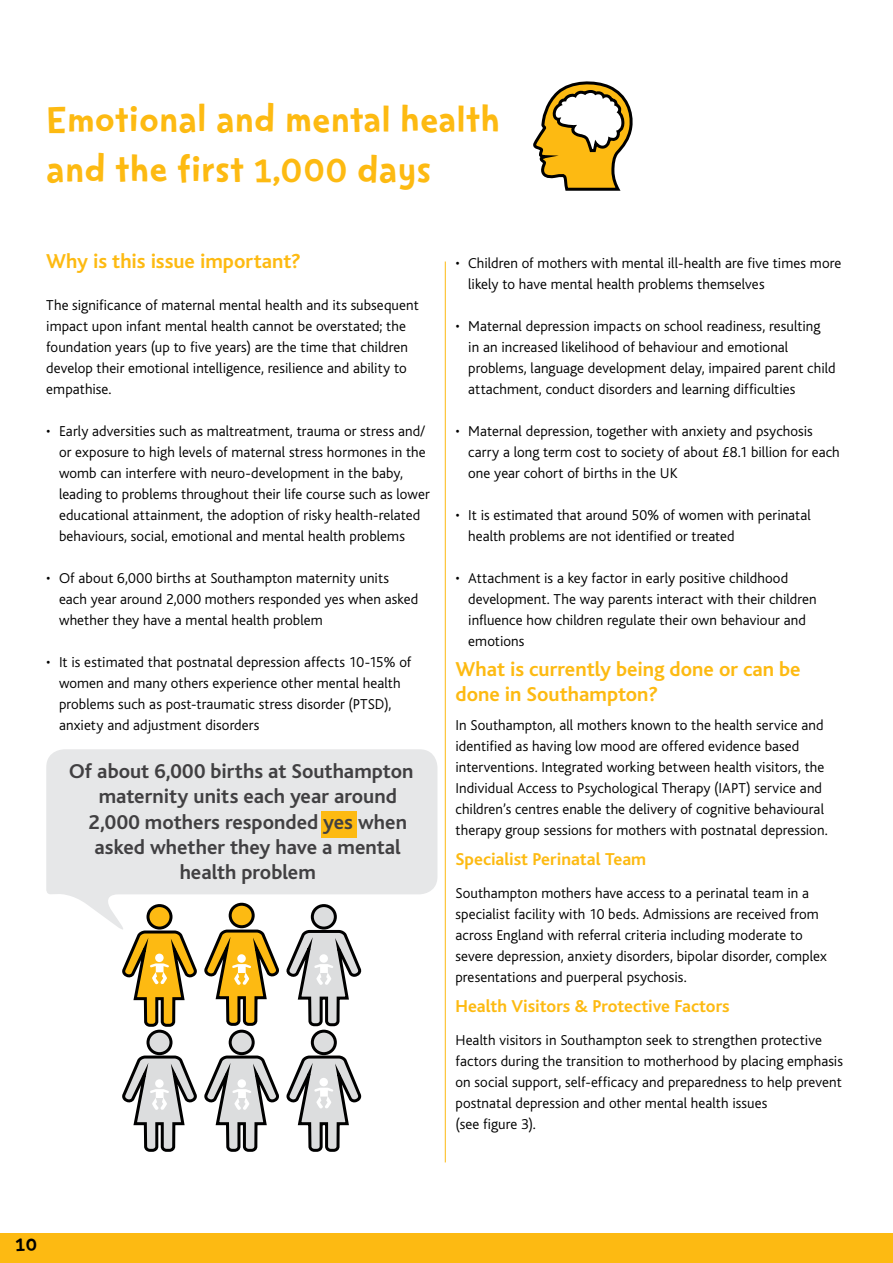
<style>
.page{position:relative;width:893px;height:1263px;background:#fff}
.page>*{position:absolute;margin:0;border:0;box-sizing:border-box;transform-origin:0 0}
.t1{font:42px/50.4px "Change 4 Life Text";color:#fdba12}
.t2{font:22.5px "Change 4 Life Text";color:#000}
.t3{font:700 21px "Bliss";color:#414042}
.t4{font:700 21px/25.2px "Bliss";color:#fdba12}
.t5{font:700 18px "Bliss";color:#fdba12}
.t6{font:300 15px/21px "Bliss";letter-spacing:.005em;color:#000}
</style>
<div class="page">
<div style="left:0;top:1233px;width:893px;height:30px;background:#fdba12"></div>
<hr style="left:445px;top:261px;width:1px;height:901px;background:#fdba12">
<svg style="left:533px;top:81px;width:100px;height:110px"></svg>
<svg style="left:148px;top:1031px;width:23px;height:23px"></svg>
<div style="left:146px;top:1030px;width:27px;height:25px;border:3px solid #000;border-radius:50%"></div>
<div style="left:230px;top:1031px;width:23px;height:23px;background:#dcddde;border-radius:50%"></div>
<div style="left:229px;top:1030px;width:26px;height:25px;border:3px solid #000;border-radius:50%"></div>
<div style="left:312px;top:1031px;width:23px;height:23px;background:#dcddde;border-radius:50%"></div>
<div style="left:311px;top:1030px;width:26px;height:25px;border:3px solid #000;border-radius:50%"></div>
<svg style="left:46px;top:749px;width:391px;height:181px;fill:#e6e7e8"></svg>
<svg style="left:123px;top:927px;width:76px;height:100px"></svg>
<div style="left:155px;top:953px;width:9px;height:9px;background:#fff;border-radius:50%"></div>
<svg style="left:205px;top:926px;width:76px;height:100px"></svg>
<div style="left:237px;top:954px;width:9px;height:9px;background:#fff;border-radius:50%"></div>
<svg style="left:287px;top:926px;width:76px;height:101px"></svg>
<div style="left:319px;top:954px;width:9px;height:9px;background:#fff;border-radius:50%"></div>
<svg style="left:123px;top:1052px;width:74px;height:100px"></svg>
<div style="left:155px;top:1079px;width:9px;height:9px;background:#fff;border-radius:50%"></div>
<svg style="left:205px;top:1052px;width:74px;height:100px"></svg>
<div style="left:237px;top:1079px;width:9px;height:9px;background:#fff;border-radius:50%"></div>
<svg style="left:287px;top:1052px;width:75px;height:100px"></svg>
<div style="left:319px;top:1078px;width:9px;height:8px;background:#fff;border-radius:50%"></div>
<div style="left:321px;top:811px;width:36px;height:26px;background:#fdba12"></div>
<h1 class="t1" style="left:46px;top:97px;width:455px">Emotional and mental health and the first 1,000 days</h1>
<h3 class="t4" style="left:46px;top:249px;width:256px">Why is this issue important?</h3>
<p class="t6" style="left:46px;top:295px;width:374px">The significance of maternal mental health and its subsequent impact upon infant mental health cannot be overstated; the foundation years (up to five years) are the time that children develop their emotional intelligence, resilience and ability to empathise.</p>
<p class="t6" style="left:59px;top:421px;width:372px;text-indent:-13px">• Early adversities such as maltreatment, trauma or stress and/ or exposure to high levels of maternal stress hormones in the womb can interfere with neuro-development in the baby, leading to problems throughout their life course such as lower educational attainment, the adoption of risky health-related behaviours, social, emotional and mental health problems</p>
<p class="t6" style="left:59px;top:568px;width:361px;text-indent:-13px">• Of about 6,000 births at Southampton maternity units each year around 2,000 mothers responded yes when asked whether they have a mental health problem</p>
<p class="t6" style="left:59px;top:652px;width:354px;text-indent:-13px">• It is estimated that postnatal depression affects 10-15% of women and many others experience other mental health problems such as post-traumatic stress disorder (PTSD), anxiety and adjustment disorders</p>
<h3 class="t3" style="left:69px;top:760px;width:346px">Of about 6,000 births at Southampton</h3>
<h3 class="t3" style="left:99px;top:785px;width:300px">maternity units each year around</h3>
<h3 class="t3" style="left:88px;top:811px;width:320px">2,000 mothers responded yes when</h3>
<h3 class="t3" style="left:95px;top:836px;width:308px">asked whether they have a mental</h3>
<h3 class="t3" style="left:180px;top:861px;width:138px">health problem</h3>
<p class="t6" style="left:468px;top:253px;width:375px;text-indent:-13px">• Children of mothers with mental ill-health are five times more likely to have mental health problems themselves</p>
<p class="t6" style="left:468px;top:316px;width:369px;text-indent:-13px">• Maternal depression impacts on school readiness, resulting<br>in an increased likelihood of behaviour and emotional problems, language development delay, impaired parent child attachment, conduct disorders and learning difficulties</p>
<p class="t6" style="left:468px;top:421px;width:373px;text-indent:-13px">• Maternal depression, together with anxiety and psychosis carry a long term cost to society of about £8.1 billion for each one year cohort of births in the UK</p>
<p class="t6" style="left:468px;top:505px;width:344px;text-indent:-13px">• It is estimated that around 50% of women with perinatal health problems are not identified or treated</p>
<p class="t6" style="left:468px;top:568px;width:350px;text-indent:-13px">• Attachment is a key factor in early positive childhood development. The way parents interact with their children influence how children regulate their own behaviour and emotions</p>
<h3 class="t4" style="left:455px;top:657px;width:347px">What is currently being done or can be done in Southampton?</h3>
<p class="t6" style="left:455px;top:715px;width:374px">In Southampton, all mothers known to the health service and identified as having low mood are offered evidence based interventions. Integrated working between health visitors, the Individual Access to Psychological Therapy (IAPT) service and children’s centres enable the delivery of cognitive behavioural therapy group sessions for mothers with postnatal depression.</p>
<p class="t5" style="left:455px;top:849px;width:192px">Specialist Perinatal Team</p>
<p class="t6" style="left:455px;top:883px;width:373px">Southampton mothers have access to a perinatal team in a specialist facility with 10 beds. Admissions are received from across England with referral criteria including moderate to severe depression, anxiety disorders, bipolar disorder, complex presentations and puerperal psychosis.</p>
<p class="t5" style="left:455px;top:996px;width:276px">Health Visitors &amp; Protective Factors</p>
<p class="t6" style="left:455px;top:1030px;width:389px">Health visitors in Southampton seek to strengthen protective factors during the transition to motherhood by placing emphasis on social support, self-efficacy and preparedness to help prevent postnatal depression and other mental health issues<br>(see figure 3).</p>
<h2 class="t2" style="left:15px;top:1235px;width:23px">10</h2>
</div>
